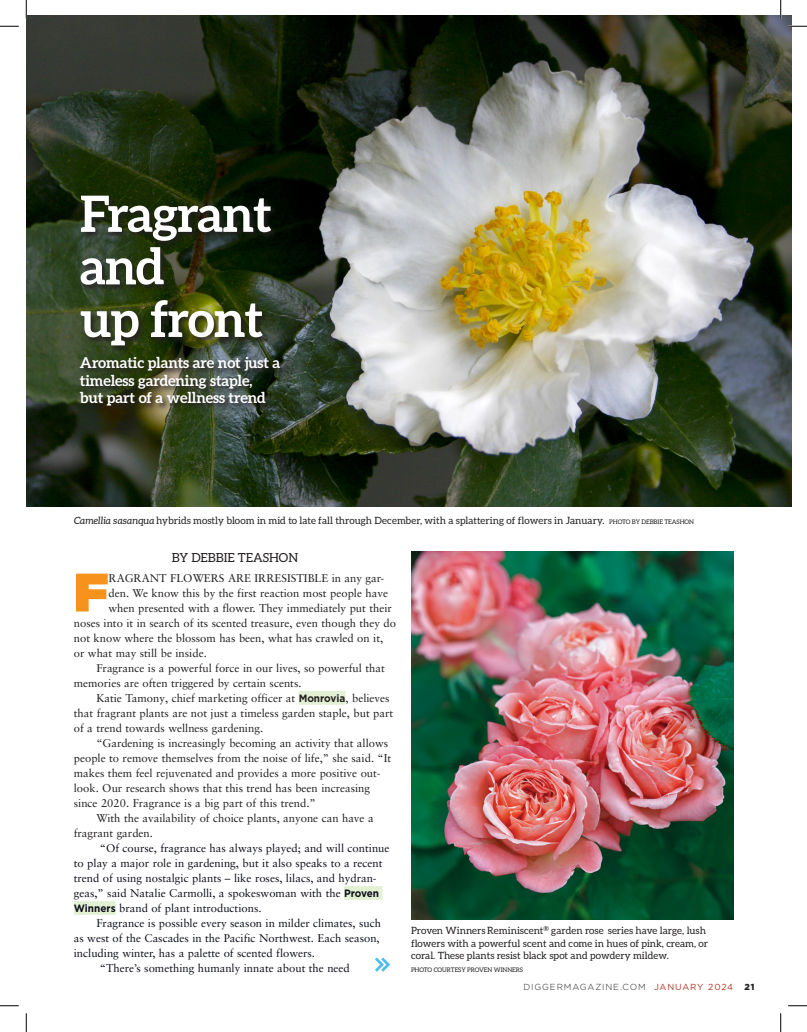
<style>
.page{position:relative;width:807px;height:1032px;background:#fff}
.page>*{position:absolute;margin:0;border:0;box-sizing:border-box;transform-origin:0 0}
.Body_Copy_w__Drop_Cap{font:900 54.12px "Gotham";color:#f7931d}
.Headline{font:700 50px/52.5px "Aleo";letter-spacing:-.02em;color:#fff}
.Body_Subhed{font:700 15px/17.5px "Aleo";letter-spacing:-.01em;color:#fff}
.Byline{font:12.5px "Aleo";color:#231f20}
.Body_Copy{font:11.25px/15px "Sabon LT Pro";color:#231f20}
.Body_Copy-2{font:11.25px/15px "Sabon LT Pro";color:#0e101a}
.Body_Copy_w__Drop_Cap-2{font:11.25px "Sabon LT Pro";color:#231f20}
.Image_Caption{font:10px/12.5px "Aleo";color:#231f20}
.t1{font:300 8.75px "Gotham";letter-spacing:.1em;color:#231f20}
.t2{font:900 8.75px "Gotham";color:#231f20}
.Image_Caption-2{font:6.25px "Aleo";letter-spacing:-.01em;color:#231f20}
.s1{font-style:italic}
.s2{font-size:6.25px}
.s3{font-family:"Gotham";font-weight:700;font-size:10.62px}
.s4{font-weight:400;color:#af3723}
</style>
<div class="page">
<img style="left:26px;top:15px;width:765px;height:491px">
<svg style="left:79px;top:194px;width:209px;height:220px;background:#2c361c"></svg>
<div style="left:298px;top:690px;width:47px;height:14px;background:#e4f0d4"></div>
<div style="left:344px;top:885px;width:38px;height:14px;background:#e4f0d4"></div>
<div style="left:74px;top:900px;width:42px;height:14px;background:#e4f0d4"></div>
<img style="left:375px;top:957px;width:16px;height:15px">
<img style="left:411px;top:551px;width:321px;height:367px">
<svg style="left:0;top:25px;width:19px;height:2px"></svg>
<svg style="left:788px;top:25px;width:18px;height:2px"></svg>
<svg style="left:0;top:1005px;width:19px;height:1px"></svg>
<svg style="left:788px;top:1005px;width:18px;height:1px"></svg>
<svg style="left:25px;top:0;width:2px;height:19px"></svg>
<svg style="left:25px;top:1013px;width:2px;height:18px"></svg>
<svg style="left:779px;top:0;width:2px;height:19px"></svg>
<svg style="left:780px;top:1013px;width:1px;height:18px"></svg>
<p class="Headline" style="left:80px;top:187px;width:193px">Fragrant and<br>up front</p>
<p class="Body_Subhed" style="left:80px;top:354px;width:202px">Aromatic plants are not just a timeless gardening staple,<br>but part of a wellness trend</p>
<p class="Image_Caption" style="left:74px;top:513px;width:621px"><span class="s1">Camellia sasanqua</span> hybrids mostly bloom in mid to late fall through December, with a splattering of flowers in January. <span class="s2">PHOTO BY DEBBIE TEASHON</span></p>
<p class="Byline" style="left:172px;top:550px;width:128px">BY DEBBIE TEASHON</p>
<p class="Body_Copy_w__Drop_Cap" style="left:74px;top:553px;width:36px">F</p>
<p class="Body_Copy_w__Drop_Cap-2" style="left:108px;top:570px;width:277px">RAGRANT FLOWERS ARE IRRESISTIBLE in any gar-</p>
<p class="Body_Copy_w__Drop_Cap-2" style="left:108px;top:585px;width:281px">den. We know this by the first reaction most people have</p>
<p class="Body_Copy_w__Drop_Cap-2" style="left:108px;top:600px;width:285px">when presented with a flower. They immediately put their</p>
<p class="Body_Copy_w__Drop_Cap-2" style="left:74px;top:615px;width:323px">noses into it in search of its scented treasure, even though they do</p>
<p class="Body_Copy_w__Drop_Cap-2" style="left:74px;top:630px;width:311px">not know where the blossom has been, what has crawled on it,</p>
<p class="Body_Copy_w__Drop_Cap-2" style="left:74px;top:645px;width:134px">or what may still be inside.</p>
<p class="Body_Copy" style="left:74px;top:659px;width:312px;text-indent:22px">Fragrance is a powerful force in our lives, so powerful that memories are often triggered by certain scents.</p>
<p class="Body_Copy" style="left:74px;top:689px;width:321px;text-indent:22px">Katie Tamony, chief marketing officer at <span class="s3">Monrovia</span>, believes that fragrant plants are not just a timeless garden staple, but part of a trend towards wellness gardening.</p>
<p class="Body_Copy" style="left:74px;top:734px;width:319px;text-indent:22px">“Gardening is increasingly becoming an activity that allows people to remove themselves from the noise of life,” she said. “It makes them feel rejuvenated and provides a more positive out&shy;look. Our research shows that this trend has been increasing since 2020. Fragrance is a big part of this trend.”</p>
<p class="Body_Copy" style="left:74px;top:809px;width:301px;text-indent:22px">With the availability of choice plants, anyone can have a fragrant garden.</p>
<p class="Body_Copy-2" style="left:74px;top:839px;width:317px;text-indent:26px">“Of course, fragrance has always played; and will continue to play a major role in gardening, but it also speaks to a recent trend of using nostalgic plants – like roses, lilacs, and hydran&shy;geas,” said Natalie Carmolli, a spokeswoman with the <span class="s3">Proven Winners</span> brand of plant introductions.</p>
<p class="Body_Copy-2" style="left:74px;top:914px;width:308px;text-align:justify;text-indent:22px">Fragrance is possible every season in milder climates, such as west of the Cascades in the Pacific Northwest. Each season, including winter, has a palette of scented flowers.</p>
<p class="Body_Copy-2" style="left:100px;top:959px;width:251px">“There’s something humanly innate about the need</p>
<p class="Image_Caption" style="left:411px;top:923px;width:298px">Proven Winners Reminiscent<sup>®</sup> garden rose series have large, lush flowers with a powerful scent and come in hues of pink, cream, or coral. These plants resist black spot and powdery mildew.</p>
<p class="Image_Caption-2" style="left:411px;top:965px;width:113px">PHOTO COURTESY PROVEN WINNERS</p>
<p class="t1" style="left:523px;top:981px;width:211px">DIGGERMAGAZINE.COM <span class="s4">JANUARY 2024</span></p>
<p class="t2" style="left:744px;top:981px;width:12px">21</p>
</div>
